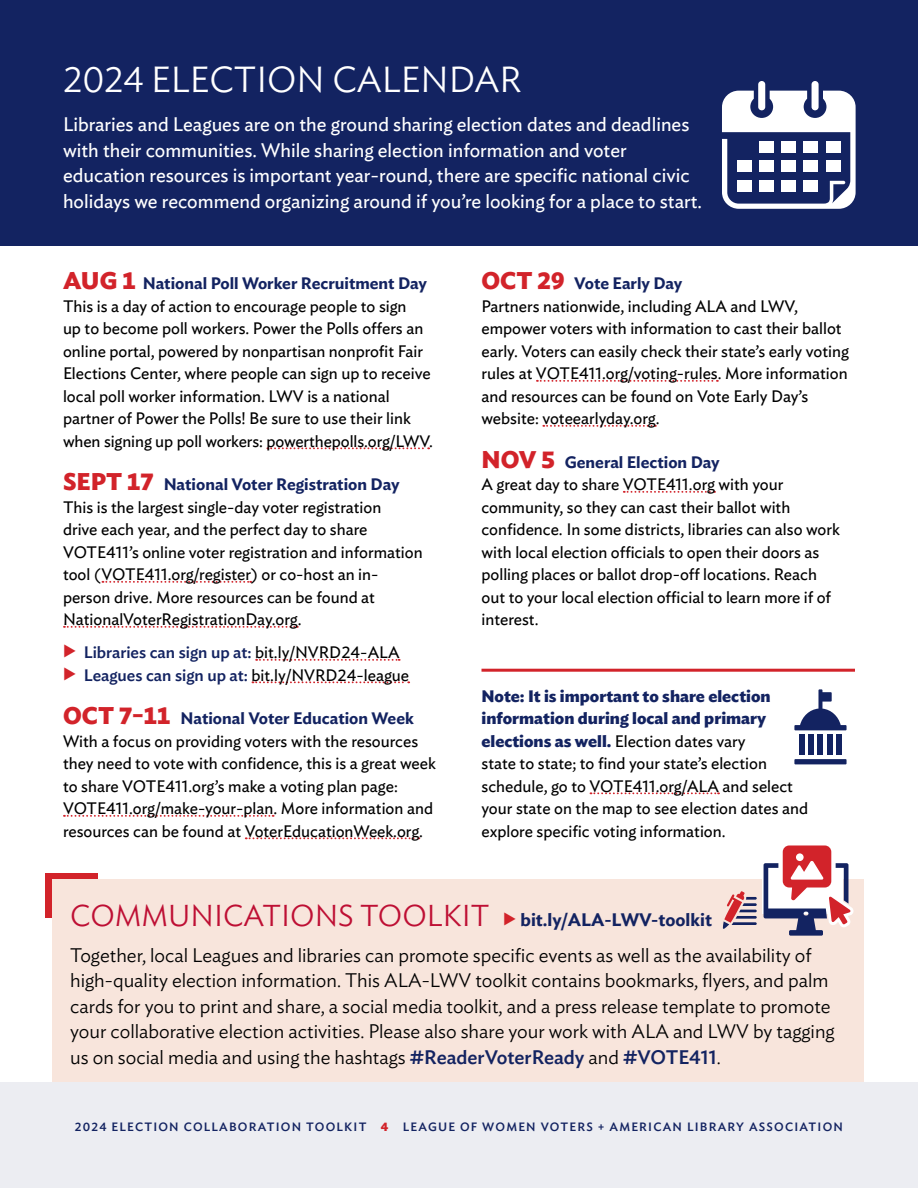
<style>
.page{position:relative;width:918px;height:1188px;background:#fff}
.page>*{position:absolute;margin:0;border:0;box-sizing:border-box;transform-origin:0 0}
.t1{font:300 36px "Ideal Sans";color:#fff}
.t2{font:300 30px "Ideal Sans";color:#be0f34}
.P1{font:300 19.5px/25.5px "Ideal Sans";color:#000}
.P1-2{font:19.5px/25.5px "Ideal Sans";color:#fff}
.t3{font:600 18px "Ideal Sans";color:#132361}
.P1-3{font:16.5px/22.5px "Ideal Sans";color:#000}
.t4{font:600 16.5px "Ideal Sans";color:#132361}
.P1-4{font:500 16.5px "Ideal Sans";color:#132361}
.t5{font:500 12px "Ideal Sans";letter-spacing:.1em;color:#132361}
.s1{font-weight:700;font-size:24px;color:#d2232a}
.s2{font-weight:400;color:#000}
.s3{font-weight:500;color:#132361}
.s4{font-weight:700;color:#132361}
.s5{font-weight:700;color:#d2232a}
</style>
<div class="page">
<div style="left:0;top:1082px;width:918px;height:106px;background:#ecedf2"></div>
<svg style="left:537px;top:380px;width:181px;height:2px"></svg>
<svg style="left:543px;top:425px;width:113px;height:2px"></svg>
<svg style="left:624px;top:491px;width:91px;height:2px"></svg>
<hr style="left:482px;top:669px;width:373px;height:3px;background:#d2232a">
<svg style="left:591px;top:792px;width:128px;height:2px"></svg>
<div style="left:0;top:0;width:918px;height:245px;background:#132361"></div>
<div style="left:46px;top:873px;width:52px;height:45px;background:#d2232a"></div>
<svg style="left:267px;top:447px;width:162px;height:2px"></svg>
<svg style="left:102px;top:581px;width:149px;height:2px"></svg>
<svg style="left:64px;top:626px;width:234px;height:2px"></svg>
<svg style="left:256px;top:659px;width:144px;height:2px"></svg>
<svg style="left:252px;top:681px;width:157px;height:2px"></svg>
<svg style="left:64px;top:815px;width:210px;height:2px"></svg>
<svg style="left:246px;top:837px;width:173px;height:2px"></svg>
<div style="left:52px;top:879px;width:812px;height:203px;background:#f8e5dc"></div>
<div style="left:762px;top:866px;width:80px;height:48px;background:#949bb7"></div>
<svg style="left:764px;top:845px;width:90px;height:91px"></svg>
<svg style="left:723px;top:891px;width:34px;height:38px"></svg>
<div style="left:758px;top:81px;width:7px;height:29px;background:#fff;border-radius:3px"></div>
<div style="left:812px;top:81px;width:7px;height:29px;background:#fff;border-radius:3px"></div>
<svg style="left:722px;top:91px;width:134px;height:118px"></svg>
<div style="left:759px;top:141px;width:15px;height:12px;background:#fff"></div>
<div style="left:782px;top:141px;width:14px;height:12px;background:#fff"></div>
<div style="left:804px;top:141px;width:14px;height:12px;background:#fff"></div>
<div style="left:826px;top:141px;width:14px;height:12px;background:#fff"></div>
<div style="left:737px;top:160px;width:15px;height:12px;background:#fff"></div>
<div style="left:759px;top:160px;width:15px;height:12px;background:#fff"></div>
<div style="left:782px;top:160px;width:14px;height:12px;background:#fff"></div>
<div style="left:804px;top:160px;width:14px;height:12px;background:#fff"></div>
<div style="left:826px;top:160px;width:14px;height:12px;background:#fff"></div>
<div style="left:737px;top:180px;width:15px;height:12px;background:#fff"></div>
<div style="left:759px;top:180px;width:15px;height:12px;background:#fff"></div>
<div style="left:782px;top:180px;width:14px;height:12px;background:#fff"></div>
<div style="left:804px;top:180px;width:14px;height:12px;background:#fff"></div>
<div style="left:799px;top:735px;width:6px;height:20px;background:#132361"></div>
<div style="left:809px;top:735px;width:5px;height:20px;background:#132361"></div>
<div style="left:794px;top:759px;width:53px;height:5px;background:#132361"></div>
<div style="left:827px;top:735px;width:5px;height:20px;background:#132361"></div>
<div style="left:818px;top:735px;width:5px;height:20px;background:#132361"></div>
<svg style="left:794px;top:689px;width:53px;height:41px"></svg>
<div style="left:836px;top:735px;width:6px;height:20px;background:#132361"></div>
<h1 class="t1" style="left:63px;top:52px;width:460px">2024 ELECTION CALENDAR</h1>
<p class="P1-2" style="left:63px;top:110px;width:641px">Libraries and Leagues are on the ground sharing election dates and deadlines with their communities. While sharing election information and voter education resources is important year-round, there are specific national civic holidays we recommend organizing around if you’re looking for a place to start.</p>
<h3 class="t4" style="left:63px;top:270px;width:366px"><span class="s1">AUG 1</span> National Poll Worker Recruitment Day</h3>
<p class="P1-3" style="left:63px;top:293px;width:371px">This is a day of action to encourage people to sign<br>up to become poll workers. Power the Polls offers an online portal, powered by nonpartisan nonprofit Fair Elections Center, where people can sign up to receive local poll worker information. LWV is a national partner of Power the Polls! Be sure to use their link when signing up poll workers: powerthepolls.org/LWV.</p>
<h3 class="t4" style="left:63px;top:471px;width:338px"><span class="s1">SEPT 17</span> National Voter Registration Day</h3>
<p class="P1-3" style="left:63px;top:494px;width:361px">This is the largest single-day voter registration<br>drive each year, and the perfect day to share VOTE411’s online voter registration and information tool (VOTE411.org/register) or co-host an in&shy;person drive. More resources can be found at NationalVoterRegistrationDay.org.</p>
<p class="P1-4" style="left:84px;top:640px;width:317px">Libraries can sign up at: <span class="s2">bit.ly/NVRD24-ALA</span></p>
<p class="P1-3" style="left:84px;top:662px;width:327px"><span class="s3">Leagues can sign up at:</span> bit.ly/NVRD24-league</p>
<h3 class="t4" style="left:63px;top:705px;width:352px"><span class="s1">OCT 7–11</span> National Voter Education Week</h3>
<p class="P1-3" style="left:63px;top:728px;width:374px">With a focus on providing voters with the resources they need to vote with confidence, this is a great week to share VOTE411.org’s make a voting plan page:<br>VOTE411.org/make-your-plan. More information and resources can be found at VoterEducationWeek.org.</p>
<h3 class="t4" style="left:482px;top:270px;width:202px"><span class="s1">OCT 29</span> Vote Early Day</h3>
<p class="P1-3" style="left:482px;top:293px;width:369px">Partners nationwide, including ALA and LWV, empower voters with information to cast their ballot early. Voters can easily check their state’s early voting rules at VOTE411.org/voting-rules. More information and resources can be found on Vote Early Day’s website: voteearlyday.org.</p>
<h3 class="t4" style="left:482px;top:449px;width:240px"><span class="s1">NOV 5</span> General Election Day</h3>
<p class="P1-3" style="left:482px;top:472px;width:360px">A great day to share VOTE411.org with your community, so they can cast their ballot with confidence. In some districts, libraries can also work with local election officials to open their doors as polling places or ballot drop-off locations. Reach out to your local election official to learn more if of interest.</p>
<p class="P1-3" style="left:482px;top:683px;width:328px"><span class="s4">Note: It is important to share election information during local and primary elections as well.</span> Election dates vary<br>state to state; to find your state’s election schedule, go to VOTE411.org/ALA and select your state on the map to see election dates and explore specific voting information.</p>
<h1 class="t2" style="left:70px;top:892px;width:421px">COMMUNICATIONS TOOLKIT</h1>
<h1 class="t3" style="left:520px;top:905px;width:193px">bit.ly/ALA-LWV-toolkit</h1>
<p class="P1" style="left:70px;top:941px;width:766px">Together, local Leagues and libraries can promote specific events as well as the availability of high-quality election information. This ALA-LWV toolkit contains bookmarks, flyers, and palm cards for you to print and share, a social media toolkit, and a press release template to promote your collaborative election activities. Please also share your work with ALA and LWV by tagging us on social media and using the hashtags <span class="s3">#ReaderVoterReady</span> and <span class="s3">#VOTE411</span>.</p>
<p class="t5" style="left:75px;top:1118px;width:770px">2024 ELECTION COLLABORATION TOOLKIT <span class="s5">4</span> LEAGUE OF WOMEN VOTERS + AMERICAN LIBRARY ASSOCIATION</p>
</div>
